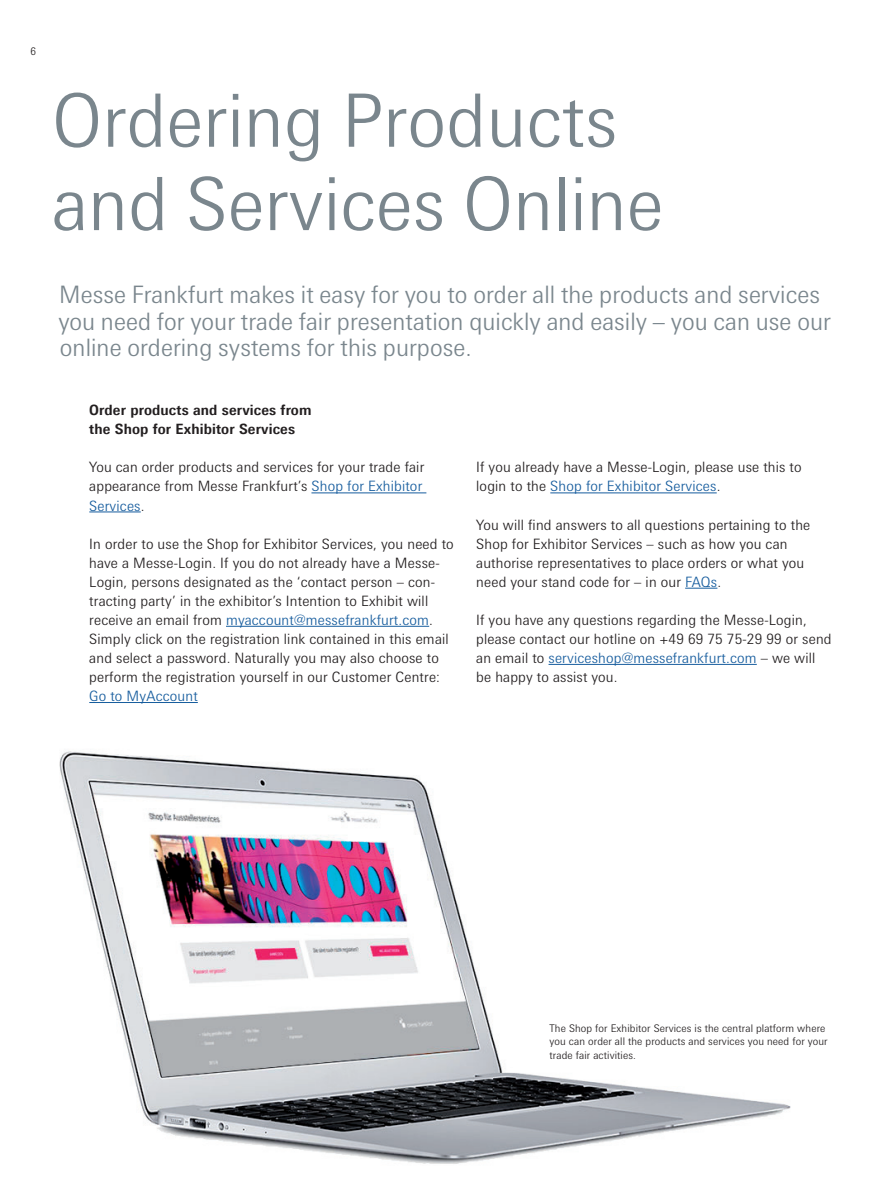
<style>
.page{position:relative;width:893px;height:1191px;background:#fff}
.page>*{position:absolute;margin:0;border:0;box-sizing:border-box;transform-origin:0 0}
.t1{font:300 73.5px/83.4px "Messe Univers";color:#7a868d}
.t2{font:300 24px/26.4px "Messe Univers";color:#7a868d}
.t3{font:300 14.25px/19px "Messe Univers";letter-spacing:.01em;color:#231f20}
.t4{font:700 14.25px/19px "Messe Univers";letter-spacing:.01em;color:#231f20}
.t5{font:300 14.25px "Messe Univers";letter-spacing:.01em;color:#175d9e}
.t6{font:300 10.5px/13.6px "Messe Univers";letter-spacing:.01em;color:#231f20}
.s1{color:#175d9e}
</style>
<div class="page">
<img style="left:60px;top:751px;width:731px;height:413px">
<hr style="left:311px;top:492px;width:115px;height:1px;background:#175d9e">
<hr style="left:89px;top:511px;width:52px;height:1px;background:#175d9e">
<hr style="left:226px;top:626px;width:203px;height:1px;background:#175d9e">
<hr style="left:89px;top:702px;width:109px;height:1px;background:#175d9e">
<hr style="left:550px;top:492px;width:167px;height:1px;background:#175d9e">
<hr style="left:685px;top:588px;width:32px;height:1px;background:#175d9e">
<hr style="left:548px;top:664px;width:209px;height:1px;background:#175d9e">
<p class="t6" style="left:31px;top:44px;width:7px">6</p>
<h1 class="t1" style="left:52px;top:78px;width:613px">Ordering Products and Services Online</h1>
<h2 class="t2" style="left:58px;top:281px;width:774px">Messe Frankfurt makes it easy for you to order all the products and services you need for your trade fair presentation quickly and easily – you can use our online ordering systems for this purpose.</h2>
<p class="t4" style="left:89px;top:400px;width:224px">Order products and services from the Shop for Exhibitor Services</p>
<p class="t3" style="left:89px;top:457px;width:337px">You can order products and services for your trade fair appearance from Messe Frankfurt’s <span class="s1">Shop for Exhibitor<br>Services</span>.</p>
<p class="t3" style="left:89px;top:534px;width:366px">In order to use the Shop for Exhibitor Services, you need to have a Messe-Login. If you do not already have a Messe-Login, persons designated as the ‘contact person – con&shy;tracting party’ in the exhibitor’s Intention to Exhibit will receive an email from <span class="s1">myaccount@messefrankfurt.com</span>.<br>Simply click on the registration link contained in this email and select a password. Naturally you may also choose to perform the registration yourself in our Customer Centre:</p>
<p class="t5" style="left:89px;top:687px;width:110px">Go to MyAccount</p>
<p class="t3" style="left:476px;top:457px;width:327px">If you already have a Messe-Login, please use this to login to the <span class="s1">Shop for Exhibitor Services</span>.</p>
<p class="t3" style="left:476px;top:515px;width:336px">You will find answers to all questions pertaining to the Shop for Exhibitor Services – such as how you can authorise representatives to place orders or what you need your stand code for – in our <span class="s1">FAQs</span>.</p>
<p class="t3" style="left:476px;top:610px;width:357px">If you have any questions regarding the Messe-Login, please contact our hotline on +49 69 75 75-29 99 or send an email to <span class="s1">serviceshop@messefrankfurt.com</span> – we will be happy to assist you.</p>
<p class="t6" style="left:550px;top:1021px;width:280px">The Shop for Exhibitor Services is the central platform where you can order all the products and services you need for your trade fair activities.</p>
</div>
